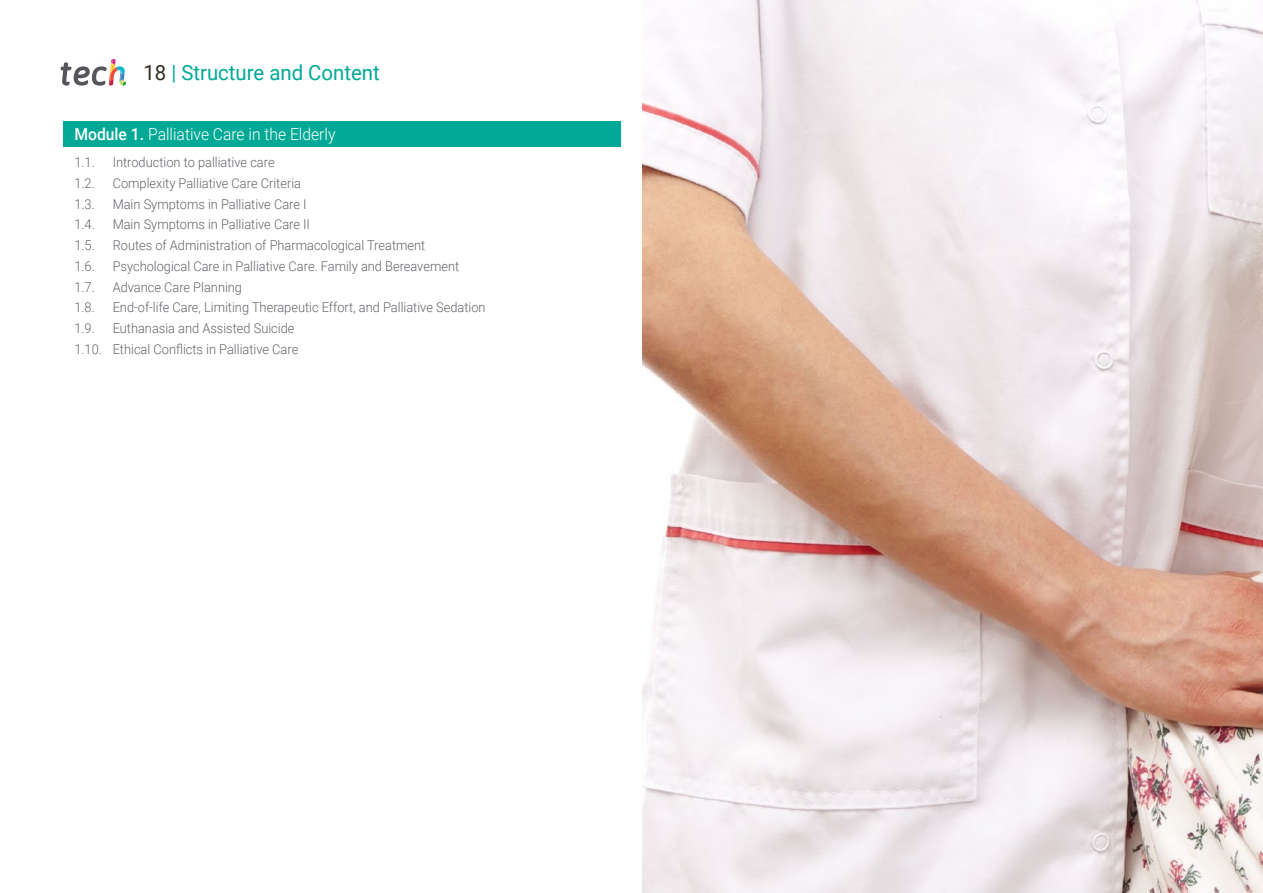
<style>
.page{position:relative;width:1263px;height:893px;background:#fff}
.page>*{position:absolute;margin:0;border:0;box-sizing:border-box;transform-origin:0 0}
.t1{font:21px "Roboto";color:#00a996}
.t2{font:300 16.5px "Roboto";color:#fff;scale:.95 1}
.t3{font:300 13.5px/20.7px "Roboto";color:#61646a;text-align:right;scale:.95 1}
.s1{color:#312e20}
.s2{font-weight:500}
</style>
<div class="page">
<div style="left:63px;top:121px;width:558px;height:25px;background:#00a996"></div>
<img style="left:642px;top:0;width:621px;height:893px">
<svg style="left:61px;top:59px;width:65px;height:27px"></svg>
<h1 class="t1" style="left:144px;top:57px;width:238px"><span class="s1">18</span> | Structure and Content</h1>
<p class="t2" style="left:74px;top:123px;width:276px"><span class="s2">Module 1.</span> Palliative Care in the Elderly</p>
<p class="t3" style="left:74px;top:151px;width:23px">1.1.</p>
<p class="t3" style="left:113px;top:151px;width:172px">Introduction to palliative care</p>
<p class="t3" style="left:74px;top:172px;width:23px">1.2.</p>
<p class="t3" style="left:113px;top:172px;width:200px">Complexity Palliative Care Criteria</p>
<p class="t3" style="left:74px;top:193px;width:23px">1.3.</p>
<p class="t3" style="left:113px;top:193px;width:206px">Main Symptoms in Palliative Care I</p>
<p class="t3" style="left:74px;top:214px;width:23px">1.4.</p>
<p class="t3" style="left:113px;top:214px;width:209px">Main Symptoms in Palliative Care II</p>
<p class="t3" style="left:74px;top:234px;width:23px">1.5.</p>
<p class="t3" style="left:113px;top:234px;width:331px">Routes of Administration of Pharmacological Treatment</p>
<p class="t3" style="left:74px;top:255px;width:23px">1.6.</p>
<p class="t3" style="left:113px;top:255px;width:366px">Psychological Care in Palliative Care. Family and Bereavement</p>
<p class="t3" style="left:74px;top:276px;width:23px">1.7.</p>
<p class="t3" style="left:113px;top:276px;width:138px">Advance Care Planning</p>
<p class="t3" style="left:74px;top:297px;width:23px">1.8.</p>
<p class="t3" style="left:113px;top:297px;width:394px">End-of-life Care, Limiting Therapeutic Effort, and Palliative Sedation</p>
<p class="t3" style="left:74px;top:317px;width:23px">1.9.</p>
<p class="t3" style="left:74px;top:317px;width:237px">Euthanasia and Assisted Suicide<br>1.10. Ethical Conflicts in Palliative Care</p>
</div>
